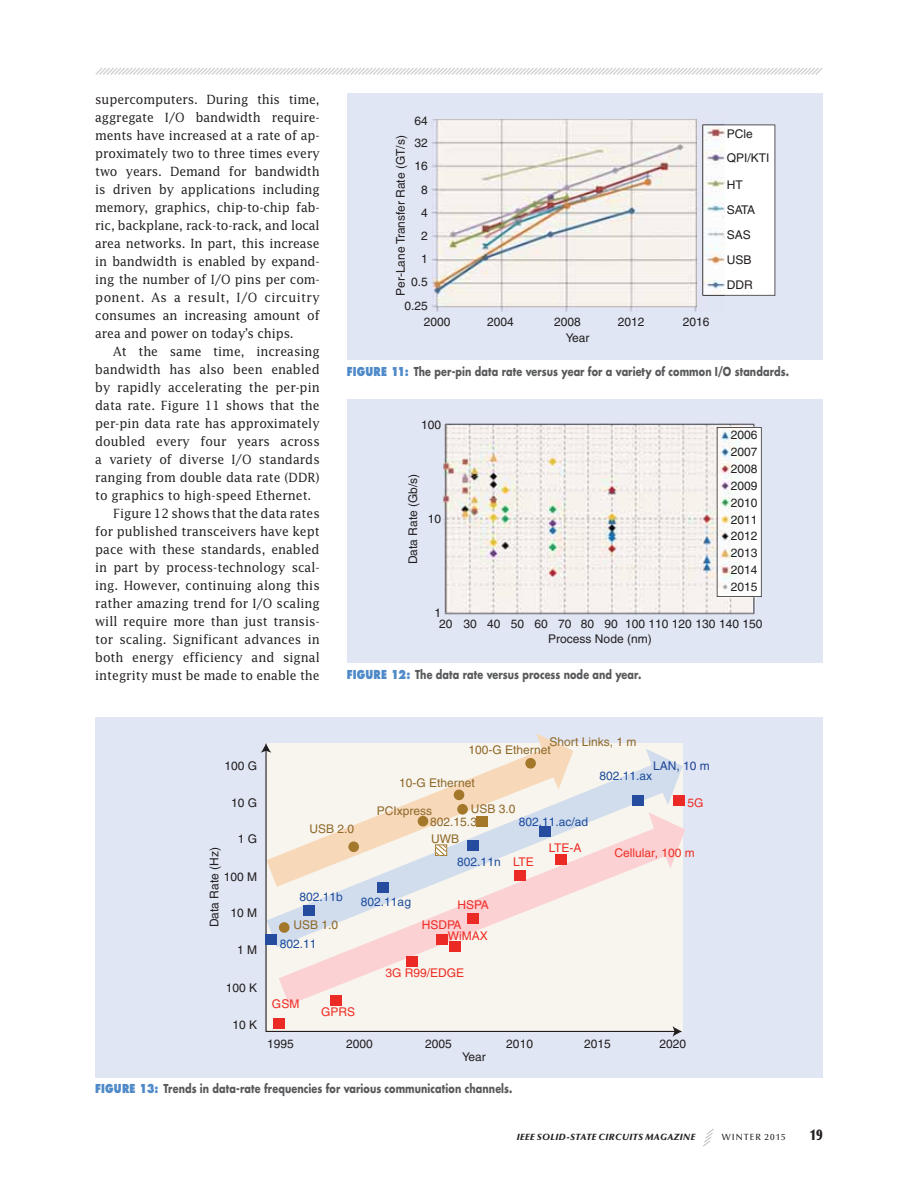
<style>
.page{position:relative;width:918px;height:1188px;background:#fff}
.page>*{position:absolute;margin:0;border:0;box-sizing:border-box;transform-origin:0 0}
.t1{font:900 15px "Optima LT Std";color:#231f20;scale:.75 1}
.t2{font:12.75px/18px "Lucida Std";color:#231f20;text-align:justify;scale:.95 1}
.t3{font:12px/16.8px "Helvetica";color:#231f20}
.t4{font:700 12px "Futura Std";letter-spacing:.01em;color:#58595b;scale:.8 1}
.t5{font:12px "Helvetica";color:#8f6929}
.t6{font:12px "Helvetica";color:#1c4d9e}
.t7{font:12px "Helvetica";color:#ee2d25}
.t8{font:12px "Helvetica";color:#ee3025}
.t9{font:12px "Helvetica";color:#1f4597}
.t10{font:italic 900 9px "Optima LT Std";letter-spacing:.045em;color:#231f20}
.t11{font:500 9px "Optima LT Std";letter-spacing:.115em;color:#231f20}
.s1{font-weight:800;color:#4e89c8}
</style>
<div class="page">
<svg style="left:95px;top:67px;width:728px;height:8px"></svg>
<svg style="left:703px;top:1128px;width:11px;height:19px"></svg>
<div style="left:347px;top:94px;width:476px;height:266px;background:#e0e6f4"></div>
<div style="left:725px;top:125px;width:50px;height:171px;background:#fff"></div>
<img style="left:431px;top:119px;width:294px;height:193px">
<img style="left:437px;top:119px;width:259px;height:187px">
<img style="left:702px;top:125px;width:23px;height:171px">
<div style="left:347px;top:399px;width:476px;height:264px;background:#e0e6f4"></div>
<img style="left:443px;top:423px;width:314px;height:192px">
<img style="left:446px;top:425px;width:306px;height:188px">
<svg style="left:717px;top:427px;width:45px;height:170px"></svg>
<div style="left:95px;top:717px;width:728px;height:360px;background:#e0e6f4"></div>
<svg style="left:271px;top:734px;width:302px;height:15px"></svg>
<svg style="left:265px;top:749px;width:412px;height:283px"></svg>
<svg style="left:261px;top:743px;width:10px;height:10px"></svg>
<svg style="left:673px;top:1026px;width:9px;height:11px"></svg>
<div style="left:279px;top:922px;width:11px;height:11px;background:#a3782b;border-radius:50%"></div>
<div style="left:348px;top:841px;width:11px;height:11px;background:#a3782b;border-radius:50%"></div>
<div style="left:418px;top:816px;width:10px;height:10px;background:#a3782b;border-radius:50%"></div>
<div style="left:457px;top:804px;width:11px;height:11px;background:#a3782b;border-radius:50%"></div>
<div style="left:454px;top:790px;width:10px;height:10px;background:#a3782b;border-radius:50%"></div>
<div style="left:525px;top:758px;width:11px;height:11px;background:#a3782b;border-radius:50%"></div>
<div style="left:476px;top:816px;width:11px;height:10px;background:#a3782b"></div>
<div style="left:468px;top:841px;width:11px;height:10px;background:#264c9f"></div>
<div style="left:377px;top:883px;width:12px;height:10px;background:#264c9f"></div>
<div style="left:303px;top:905px;width:11px;height:11px;background:#264c9f"></div>
<div style="left:265px;top:934px;width:11px;height:11px;background:#264c9f"></div>
<div style="left:273px;top:1018px;width:11px;height:11px;background:#eb2a26"></div>
<div style="left:331px;top:995px;width:11px;height:11px;background:#eb2a26"></div>
<div style="left:406px;top:957px;width:12px;height:10px;background:#eb2a26"></div>
<div style="left:436px;top:934px;width:11px;height:11px;background:#eb2a26"></div>
<div style="left:450px;top:941px;width:11px;height:11px;background:#eb2a26"></div>
<div style="left:468px;top:914px;width:11px;height:10px;background:#eb2a26"></div>
<div style="left:515px;top:870px;width:11px;height:11px;background:#eb2a26"></div>
<div style="left:556px;top:854px;width:11px;height:10px;background:#eb2a26"></div>
<div style="left:674px;top:795px;width:11px;height:11px;background:#eb2a26"></div>
<div style="left:539px;top:826px;width:11px;height:11px;background:#264c9f"></div>
<div style="left:632px;top:795px;width:11px;height:11px;background:#264c9f"></div>
<svg style="left:434px;top:844px;width:14px;height:13px"></svg>
<p class="t2" style="left:95px;top:91px;width:238px">supercomputers. During this time, aggregate I/O bandwidth require&shy;ments have increased at a rate of ap&shy;proximately two to three times every two years. Demand for bandwidth is driven by applications including memory, graphics, chip-to-chip fab&shy;ric, backplane, rack-to-rack, and local area networks. In part, this increase in bandwidth is enabled by expand&shy;ing the number of I/O pins per com&shy;ponent. As a result, I/O circuitry consumes an increasing amount of area and power on today’s chips.</p>
<p class="t2" style="left:113px;top:343px;width:219px">At the same time, increasing</p>
<p class="t2" style="left:95px;top:361px;width:238px">bandwidth has also been enabled</p>
<p class="t2" style="left:95px;top:379px;width:238px">by rapidly accelerating the per-pin</p>
<p class="t2" style="left:95px;top:397px;width:238px">data rate. Figure 11 shows that the</p>
<p class="t2" style="left:95px;top:415px;width:238px">per-pin data rate has approximately</p>
<p class="t2" style="left:95px;top:433px;width:238px">doubled every four years across</p>
<p class="t2" style="left:95px;top:451px;width:238px">a variety of diverse I/O standards</p>
<p class="t2" style="left:95px;top:469px;width:238px">ranging from double data rate (DDR)</p>
<p class="t2" style="left:95px;top:487px;width:229px">to graphics to high-speed Ethernet.</p>
<p class="t2" style="left:113px;top:505px;width:219px">Figure 12 shows that the data rates</p>
<p class="t2" style="left:95px;top:523px;width:238px">for published transceivers have kept</p>
<p class="t2" style="left:95px;top:541px;width:238px">pace with these standards, enabled</p>
<p class="t2" style="left:95px;top:559px;width:238px">in part by process- technology scal-</p>
<p class="t2" style="left:95px;top:577px;width:238px">ing. However, continuing along this</p>
<p class="t2" style="left:95px;top:595px;width:238px">rather amazing trend for I/O scaling</p>
<p class="t2" style="left:95px;top:613px;width:238px">will require more than just transis-</p>
<p class="t2" style="left:95px;top:631px;width:238px">tor scaling. Significant advances in</p>
<p class="t2" style="left:95px;top:649px;width:238px">both energy efficiency and signal</p>
<p class="t2" style="left:95px;top:667px;width:238px">integrity must be made to enable the</p>
<p class="t3" style="left:414px;top:110px;width:15px;line-height:23px;text-align:center">64<br>32<br>16<br>8</p>
<p class="t3" style="left:421px;top:202px;width:8px;line-height:23.7px">4<br>2</p>
<p class="t3" style="left:404px;top:248px;width:25px;line-height:23.9px;text-align:right">1<br>0.5<br>0.25</p>
<p class="t3" style="left:424px;top:314px;width:28px">2000</p>
<p class="t3" style="left:487px;top:314px;width:28px">2004</p>
<p class="t3" style="left:554px;top:314px;width:28px">2008</p>
<p class="t3" style="left:618px;top:314px;width:28px">2012</p>
<p class="t3" style="left:683px;top:314px;width:28px">2016</p>
<p class="t3" style="left:566px;top:331px;width:25px">Year</p>
<p class="t3" style="left:393px;top:296px;width:162px;rotate:-90deg">Per-Lane Transfer Rate (GT/s)</p>
<p class="t3" style="left:727px;top:123px;width:44px;line-height:24.3px">PCle<br>QPI/KTI</p>
<p class="t3" style="left:727px;top:173px;width:30px;line-height:25px">HT<br>SATA<br>SAS<br>USB<br>DDR</p>
<p class="t4" style="left:347px;top:366px;width:554px"><span class="s1">FIGURE 11:</span> The per-pin data rate versus year for a variety of common I/O standards.</p>
<p class="t3" style="left:421px;top:417px;width:22px">100</p>
<p class="t3" style="left:406px;top:564px;width:92px;rotate:-90deg">Data Rate (Gb/s)</p>
<p class="t3" style="left:428px;top:512px;width:15px">10</p>
<p class="t3" style="left:731px;top:428px;width:28px;text-align:justify">2006<br>2007<br>2008<br>2009</p>
<p class="t3" style="left:731px;top:495px;width:28px;text-align:justify">2010<br>2011<br>2012<br>2013<br>2014<br>2015</p>
<p class="t3" style="left:439px;top:608px;width:325px;line-height:11.4px;text-indent:-5px">1<br>20 30 40 50 60 70 80 90 100 110 120 130 140 150</p>
<p class="t3" style="left:548px;top:631px;width:105px">Process Node (nm)</p>
<p class="t4" style="left:347px;top:669px;width:370px"><span class="s1">FIGURE 12:</span> The data rate versus process node and year.</p>
<p class="t5" style="left:549px;top:737px;width:88px">Short Links, 1 m</p>
<p class="t5" style="left:469px;top:746px;width:84px">100-G Ethernet</p>
<p class="t3" style="left:224px;top:759px;width:34px">100 G</p>
<p class="t3" style="left:231px;top:795px;width:28px">10 G</p>
<p class="t3" style="left:238px;top:832px;width:21px">1 G</p>
<p class="t3" style="left:224px;top:869px;width:35px">100 M</p>
<p class="t3" style="left:230px;top:906px;width:28px">10 M</p>
<p class="t3" style="left:237px;top:942px;width:22px">1 M</p>
<p class="t3" style="left:226px;top:980px;width:33px">100 K</p>
<p class="t3" style="left:232px;top:1017px;width:26px">10 K</p>
<p class="t3" style="left:207px;top:927px;width:82px;rotate:-90deg">Data Rate (Hz)</p>
<p class="t5" style="left:309px;top:824px;width:46px">USB 2.0</p>
<p class="t5" style="left:399px;top:778px;width:77px">10-G Ethernet</p>
<p class="t5" style="left:471px;top:804px;width:46px">USB 3.0</p>
<p class="t5" style="left:377px;top:806px;width:57px">PCIxpress</p>
<p class="t6" style="left:519px;top:818px;width:71px">802.11.ac/ad</p>
<p class="t5" style="left:430px;top:818px;width:54px">802.15.3c</p>
<p class="t5" style="left:431px;top:835px;width:29px">UWB</p>
<p class="t6" style="left:457px;top:857px;width:45px">802.11n</p>
<p class="t7" style="left:513px;top:857px;width:22px">LTE</p>
<p class="t7" style="left:549px;top:843px;width:34px">LTE-A</p>
<p class="t6" style="left:299px;top:892px;width:45px">802.11b</p>
<p class="t6" style="left:280px;top:939px;width:38px">802.11</p>
<p class="t5" style="left:293px;top:920px;width:46px">USB 1.0</p>
<p class="t6" style="left:361px;top:897px;width:52px">802.11ag</p>
<p class="t7" style="left:458px;top:900px;width:33px">HSPA</p>
<p class="t7" style="left:422px;top:920px;width:41px">HSDPA</p>
<p class="t7" style="left:448px;top:932px;width:41px">WiMAX</p>
<p class="t7" style="left:385px;top:969px;width:80px">3G R99/EDGE</p>
<p class="t7" style="left:272px;top:1000px;width:29px">GSM</p>
<p class="t7" style="left:321px;top:1007px;width:36px">GPRS</p>
<p class="t9" style="left:653px;top:762px;width:58px">LAN, 10 m</p>
<p class="t6" style="left:600px;top:771px;width:54px">802.11.ax</p>
<p class="t7" style="left:687px;top:798px;width:18px">5G</p>
<p class="t8" style="left:615px;top:848px;width:82px">Cellular, 100 m</p>
<p class="t3" style="left:267px;top:1037px;width:28px">1995</p>
<p class="t3" style="left:346px;top:1037px;width:28px">2000</p>
<p class="t3" style="left:425px;top:1037px;width:28px">2005</p>
<p class="t3" style="left:506px;top:1037px;width:28px">2010</p>
<p class="t3" style="left:462px;top:1049px;width:25px">Year</p>
<p class="t3" style="left:584px;top:1037px;width:28px">2015</p>
<p class="t3" style="left:660px;top:1037px;width:28px">2020</p>
<p class="t4" style="left:95px;top:1083px;width:523px"><span class="s1">FIGURE 13:</span> Trends in data-rate frequencies for various communication channels.</p>
<p class="t10" style="left:517px;top:1133px;width:180px">IEEE SOLID-STATE CIRCUITS MAGAZINE</p>
<p class="t11" style="left:722px;top:1132px;width:65px">WINTER 2015</p>
<p class="t1" style="left:810px;top:1126px;width:19px">19</p>
</div>
